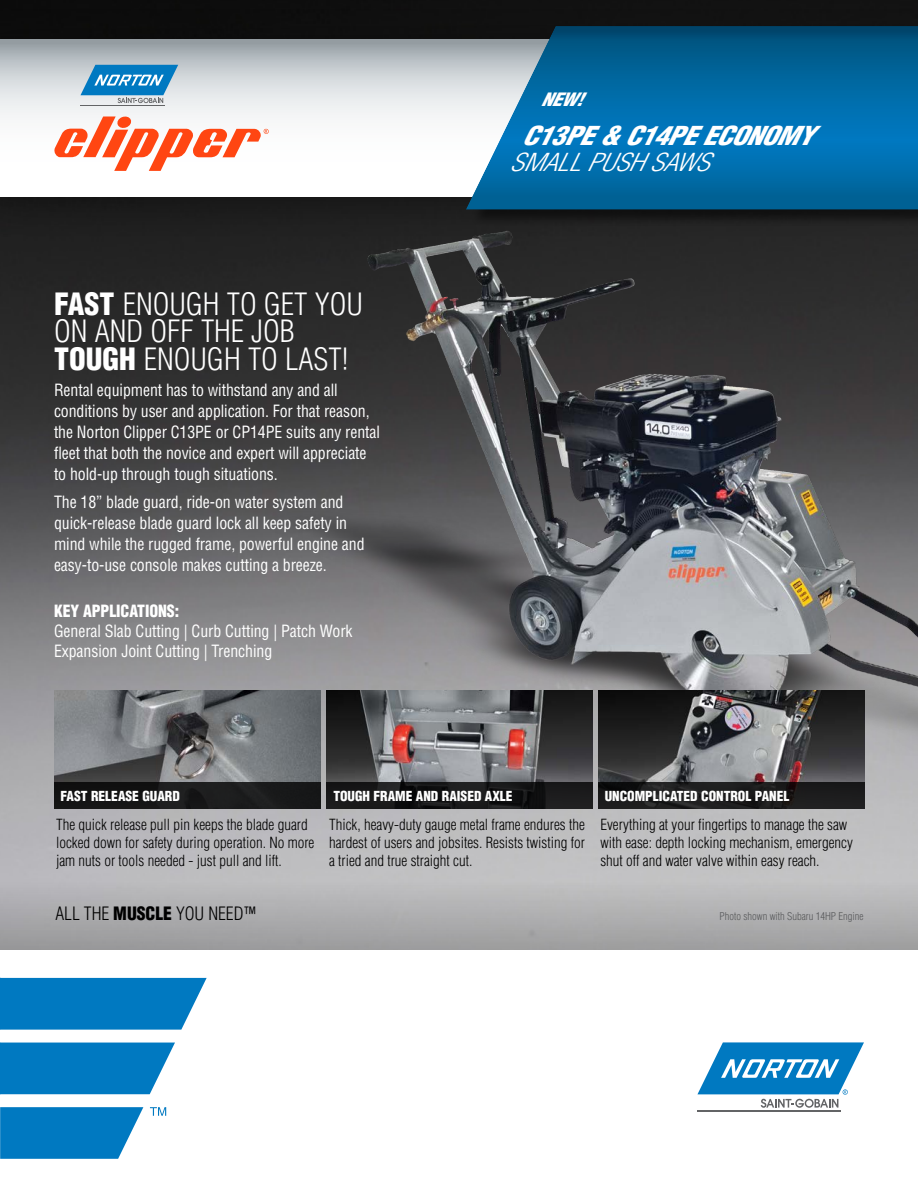
<style>
.page{position:relative;width:918px;height:1188px;background:#fff}
.page>*{position:absolute;margin:0;border:0;box-sizing:border-box;transform-origin:0 0}
.Subhead_14{font:300 condensed 30px "Helvetica LT Std";color:#fff}
.Subhead_36{font:italic 900 condensed 25.5px "Helvetica LT Std";color:#fff;scale:1.1 1}
.Subhead_36-2{font:italic 300 condensed 24.15px "Helvetica LT Std";color:#fff;scale:1.16 1}
.BP_-_IND_Sign-Off_Co{font:300 condensed 18px "Helvetica LT Std";color:#000}
.Subhead_36-3{font:italic 900 condensed 18px "Helvetica LT Std";color:#fff;scale:1.1 1}
.Body{font:condensed 16.5px/21px "Helvetica LT Std";letter-spacing:-.005em;color:#fff;scale:.96 1}
.Body-2{font:900 condensed 16.5px "Helvetica LT Std";letter-spacing:-.005em;color:#fff;scale:.96 1}
.t1{font:300 condensed 15px/18px "Helvetica LT Std";color:#000}
.t2{font:900 condensed 13.5px "Helvetica LT Std";color:#fff}
.Body-3{font:300 condensed 10.5px "Helvetica LT Std";color:#58595b}
.s1{font-weight:900}
</style>
<div class="page">
<img style="left:0;top:0;width:918px;height:876px">
<div style="left:0;top:876px;width:918px;height:74px;background:linear-gradient(to bottom,#c2c2c4,#9c9c9d)"></div>
<hr style="left:697px;top:1111px;width:144px;height:1px;background:#636466">
<svg style="left:697px;top:1042px;width:167px;height:66px"></svg>
<svg style="left:0;top:1107px;width:143px;height:52px;background:#1785c6"></svg>
<svg style="left:0;top:1043px;width:175px;height:51px;background:#1282c5"></svg>
<svg style="left:0;top:978px;width:207px;height:52px;background:#1182c5"></svg>
<svg style="left:150px;top:1107px;width:16px;height:9px"></svg>
<img style="left:54px;top:691px;width:266px;height:91px">
<div style="left:0;top:6px;width:918px;height:233px;background:#000;opacity:.4"></div>
<svg style="left:0;top:40px;width:450px;height:156px"></svg>
<div style="left:470px;top:26px;width:448px;height:201px;background:#161616"></div>
<svg style="left:450px;top:15px;width:468px;height:197px;background:#186c9c"></svg>
<hr style="left:80px;top:105px;width:85px;height:1px;background:#636466">
<svg style="left:80px;top:65px;width:98px;height:38px;background:#5ea5cf"></svg>
<svg style="left:54px;top:116px;width:215px;height:55px"></svg>
<div style="left:54px;top:782px;width:266px;height:26px;background:#171718"></div>
<img style="left:265px;top:221px;width:653px;height:535px">
<img style="left:326px;top:691px;width:267px;height:91px">
<svg style="left:326px;top:782px;width:267px;height:26px;background:#161617"></svg>
<img style="left:598px;top:691px;width:267px;height:91px">
<svg style="left:598px;top:782px;width:267px;height:26px;background:#1b1b1c"></svg>
<p class="Subhead_14" style="left:54px;top:286px;width:311px"><span class="s1">FAST</span> ENOUGH TO GET YOU</p>
<p class="Subhead_14" style="left:54px;top:313px;width:242px">ON AND OFF THE JOB</p>
<p class="Subhead_14" style="left:54px;top:340px;width:296px"><span class="s1">TOUGH</span> ENOUGH TO LAST!</p>
<p class="Body" style="left:54px;top:380px;width:341px">Rental equipment has to withstand any and all conditions by user and application. For that reason, the Norton Clipper C13PE or CP14PE suits any rental fleet that both the novice and expert will appreciate to hold-up through tough situations.</p>
<p class="Body" style="left:54px;top:491px;width:325px">The 18” blade guard, ride-on water system and quick-release blade guard lock all keep safety in mind while the rugged frame, powerful engine and easy-to-use console makes cutting a breeze.</p>
<p class="Body-2" style="left:54px;top:600px;width:132px">KEY APPLICATIONS:</p>
<p class="Body" style="left:54px;top:620px;width:313px">General Slab Cutting | Curb Cutting | Patch Work</p>
<p class="Body" style="left:54px;top:641px;width:229px">Expansion Joint Cutting | Trenching</p>
<p class="Subhead_36-3" style="left:541px;top:88px;width:49px">NEW!</p>
<p class="Subhead_36" style="left:522px;top:120px;width:280px">C13PE&amp;C14PEECONOMY</p>
<p class="Subhead_36-2" style="left:509px;top:147px;width:186px">SMALLPUSHSAWS</p>
<p class="t2" style="left:60px;top:787px;width:121px">FAST RELEASE GUARD</p>
<p class="t2" style="left:333px;top:787px;width:181px">TOUGH FRAME AND RAISED AXLE</p>
<p class="t2" style="left:605px;top:787px;width:186px">UNCOMPLICATED CONTROL PANEL</p>
<p class="t1" style="left:56px;top:815px;width:260px">The quick release pull pin keeps the blade guard locked down for safety during operation. No more jam nuts or tools needed - just pull and lift.</p>
<p class="t1" style="left:329px;top:815px;width:257px">Thick, heavy-duty gauge metal frame endures the</p>
<p class="t1" style="left:329px;top:833px;width:257px">hardest of users and jobsites. Resists twisting for a tried and true straight cut.</p>
<p class="t1" style="left:600px;top:815px;width:254px">Everything at your fingertips to manage the saw with ease: depth locking mechanism, emergency shut off and water valve within easy reach.</p>
<p class="BP_-_IND_Sign-Off_Co" style="left:55px;top:903px;width:202px">ALL THE <span class="s1">MUSCLE</span> YOU NEED™</p>
<p class="Body-3" style="left:720px;top:910px;width:146px">Photo shown with Subaru 14HP Engine</p>
</div>
